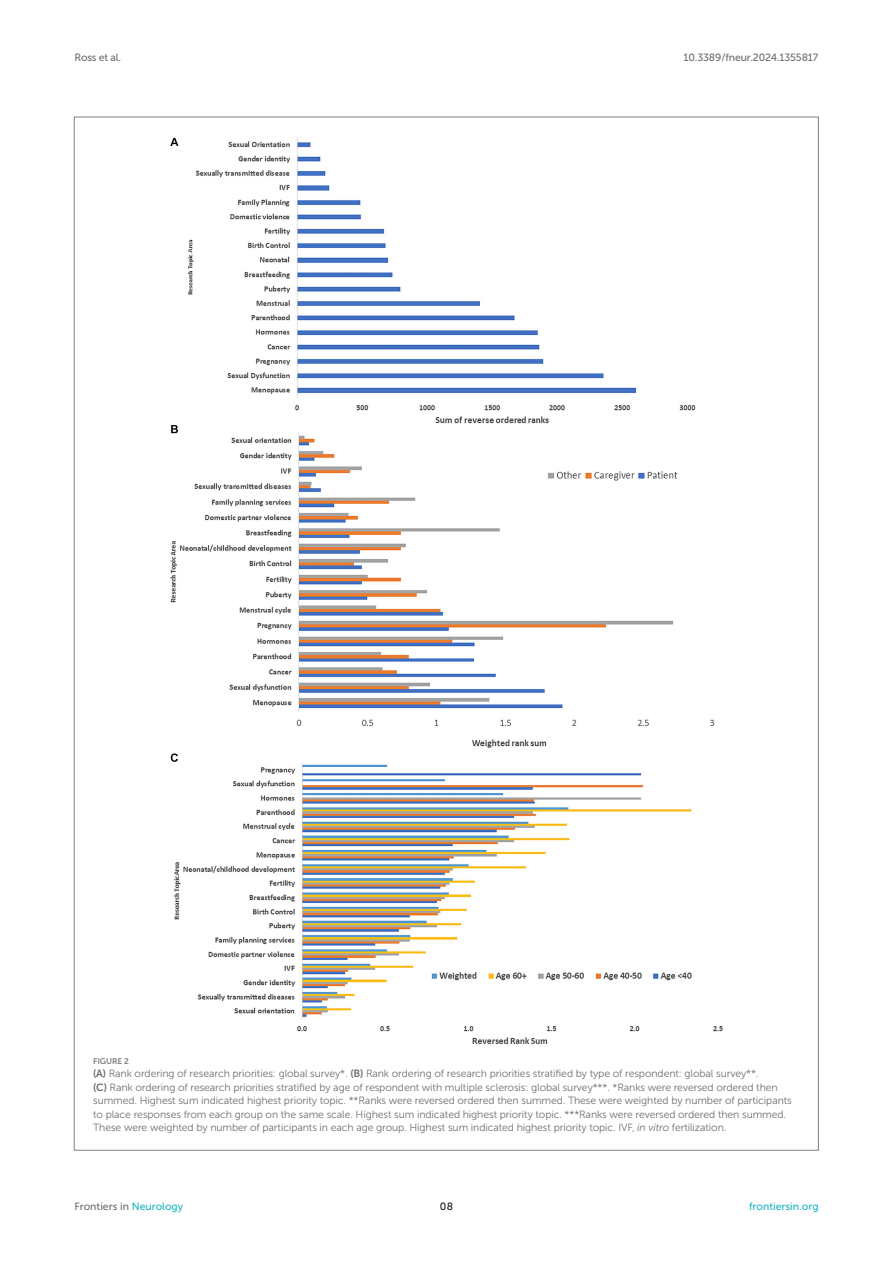
<style>
.page{position:relative;width:893px;height:1263px;background:#fff}
.page>*{position:absolute;margin:0;border:0;box-sizing:border-box;transform-origin:0 0}
.FIG_LEG{font:10.5px/13.5px "Museo Sans 300";letter-spacing:-.01em;color:#706f70}
.t1{font:10.5px "Museo Sans 500";letter-spacing:-.015em;color:#706f70}
.t2{font:10.5px "Museo Sans 500";color:#1db5c3}
.t3{font:10.5px "Museo Sans 500";color:#1b1c1b}
.FIG_HD{font:8.25px "Museo Sans 700";letter-spacing:-.01em;color:#7e7f7f}
.s1{font-family:"Museo Sans 700"}
.s2{font-style:italic}
.s3{color:#1db5c3}
</style>
<div class="page">
<img style="left:170px;top:137px;width:553px;height:907px">
<p class="t1" style="left:74px;top:51px;width:48px">Ross et al.</p>
<p class="t1" style="left:684px;top:51px;width:136px">10.3389/fneur.2024.1355817</p>
<p class="FIG_HD" style="left:93px;top:1056px;width:37px">FIGURE 2</p>
<p class="FIG_LEG" style="left:93px;top:1067px;width:700px"><span class="s1">(A)</span> Rank ordering of research priorities: global survey*. <span class="s1">(B)</span> Rank ordering of research priorities stratified by type of respondent: global survey**.<br><span class="s1">(C)</span> Rank ordering of research priorities stratified by age of respondent with multiple sclerosis: global survey***. *Ranks were reversed ordered then summed. Highest sum indicated highest priority topic. **Ranks were reversed ordered then summed. These were weighted by number of participants to place responses from each group on the same scale. Highest sum indicated highest priority topic. ***Ranks were reversed ordered then summed.<br>These were weighted by number of participants in each age group. Highest sum indicated highest priority topic. IVF, <span class="s2">in vitro</span> fertilization.</p>
<p class="t1" style="left:74px;top:1200px;width:110px">Frontiers in <span class="s3">Neurology</span></p>
<p class="t3" style="left:440px;top:1200px;width:15px">08</p>
<p class="t2" style="left:749px;top:1200px;width:71px">frontiersin.org</p>
</div>
